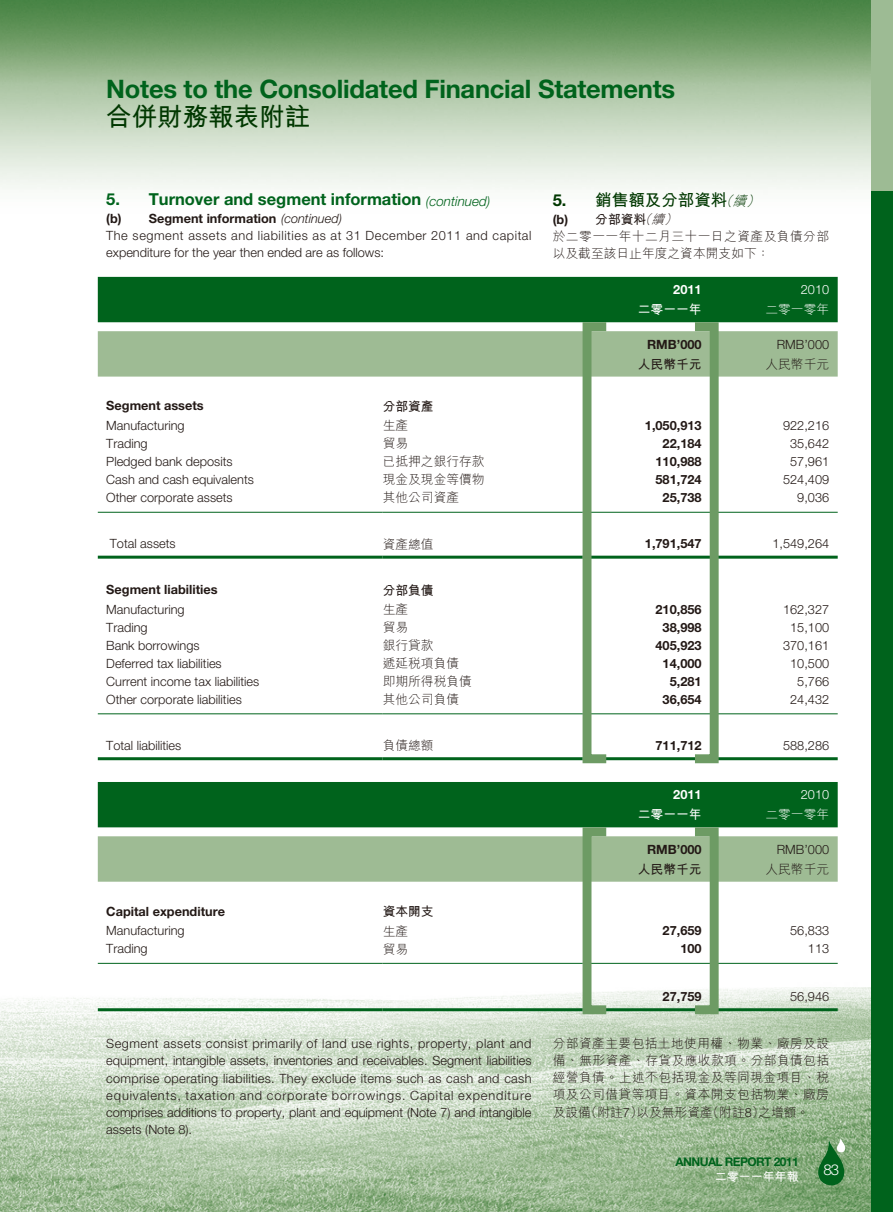
<style>
.page{position:relative;width:893px;height:1212px;background:#fff}
.page>*{position:absolute;margin:0;border:0;box-sizing:border-box;transform-origin:0 0}
.t1{font:700 25.5px "Helvetica Neue LT Std";letter-spacing:-.01em;color:#00631c}
.t2{font:25.5px "M Hei HK Bold E Ten B5 H";color:#003700}
.t3{font:700 16.5px "Helvetica Neue LT Std";color:#00631c}
.t4{font:16.5px "M Hei HK Bold E Ten B5 H";color:#003700}
.t5{font:300 15px "Helvetica Neue LT Std";color:#fff}
.t6{font:300 12.75px/17.2px "Helvetica Neue LT Std";color:#231916;text-align:justify}
.t7{font:12.75px/17.2px "M Hei HK Light E Ten B5 H";color:#231916;text-align:justify}
.t8{font:700 12.75px "Helvetica Neue LT Std";color:#231916}
.t9{font:300 12.75px/17.2px "Helvetica Neue LT Std";letter-spacing:.045em;color:#231916}
.t10{font:12.75px/17.2px "M Hei HK Light E Ten B5 H";letter-spacing:.035em;color:#231916}
.t11{font:12.75px "M Hei HK Bold E Ten B5 H";color:#231916}
.t12{font:12.75px "M Hei HK Bold E Ten B5 H";color:#fff}
.t13{font:12.75px "M Hei HK Light E Ten B5 H";color:#fff}
.t14{font:700 12.75px "Helvetica Neue LT Std";color:#fff}
.t15{font:300 12.75px "Helvetica Neue LT Std";color:#fff}
.t16{font:700 12px "Helvetica Neue LT Std";letter-spacing:-.05em;color:#00631c}
.t17{font:12px "M Hei HK Bold E Ten B5 H";color:#fff}
.s1{font-weight:300;font-style:italic;font-size:13.5px}
.s2{font-weight:700}
.s3{font-style:italic}
.s4{font-family:"Helvetica Neue LT Std";font-weight:700}
.s5{font-family:"M Hei HK Light E Ten B5 H";font-style:italic;font-size:13.5px}
.s6{font-family:"M Hei HK Light E Ten B5 H";font-style:italic}
.s7{font-family:"Helvetica Neue LT Std";font-weight:300}
</style>
<div class="page">
<img style="left:0;top:0;width:872px;height:703px">
<img style="left:0;top:703px;width:872px;height:509px">
<svg style="left:818px;top:1137px;width:27px;height:48px"></svg>
<div style="left:872px;top:0;width:21px;height:914px;background:#9dbb94"></div>
<div style="left:872px;top:191px;width:21px;height:1021px;background:#00631c"></div>
<div style="left:98px;top:277px;width:740px;height:45px;background:#00631c"></div>
<div style="left:98px;top:331px;width:740px;height:46px;background:#9ebb94"></div>
<hr style="left:98px;top:512px;width:285px;height:1px;background:#00631c">
<hr style="left:383px;top:512px;width:200px;height:1px;background:#00631c">
<hr style="left:583px;top:512px;width:127px;height:1px;background:#00631c">
<hr style="left:710px;top:512px;width:128px;height:1px;background:#00631c">
<hr style="left:98px;top:556px;width:285px;height:3px;background:#00631c">
<hr style="left:383px;top:556px;width:200px;height:3px;background:#00631c">
<hr style="left:583px;top:556px;width:127px;height:3px;background:#00631c">
<hr style="left:710px;top:556px;width:128px;height:3px;background:#00631c">
<hr style="left:98px;top:713px;width:285px;height:1px;background:#00631c">
<hr style="left:383px;top:713px;width:200px;height:1px;background:#00631c">
<hr style="left:583px;top:713px;width:127px;height:1px;background:#00631c">
<hr style="left:710px;top:713px;width:128px;height:1px;background:#00631c">
<hr style="left:98px;top:757px;width:285px;height:3px;background:#00631c">
<hr style="left:383px;top:757px;width:200px;height:3px;background:#00631c">
<hr style="left:583px;top:757px;width:127px;height:3px;background:#00631c">
<hr style="left:710px;top:757px;width:128px;height:3px;background:#00631c">
<div style="left:690px;top:322px;width:29px;height:441px;border:9px solid #6d9b64"></div>
<div style="left:583px;top:322px;width:28px;height:441px;border:9px solid #6d9b64"></div>
<div style="left:98px;top:782px;width:740px;height:45px;background:#00631c"></div>
<div style="left:98px;top:836px;width:740px;height:46px;background:#9ebb94"></div>
<hr style="left:98px;top:963px;width:285px;height:1px;background:#00631c">
<hr style="left:383px;top:963px;width:200px;height:1px;background:#00631c">
<hr style="left:583px;top:963px;width:127px;height:1px;background:#00631c">
<hr style="left:710px;top:963px;width:128px;height:1px;background:#00631c">
<hr style="left:98px;top:1008px;width:285px;height:3px;background:#00631c">
<hr style="left:383px;top:1008px;width:200px;height:3px;background:#00631c">
<hr style="left:583px;top:1008px;width:127px;height:3px;background:#00631c">
<hr style="left:710px;top:1008px;width:128px;height:3px;background:#00631c">
<div style="left:690px;top:827px;width:29px;height:187px;border:9px solid #6d9b64"></div>
<div style="left:583px;top:827px;width:28px;height:187px;border:9px solid #6d9b64"></div>
<h1 class="t1" style="left:106px;top:80px;width:570px">Notes to the Consolidated Financial Statements</h1>
<h1 class="t2" style="left:106px;top:107px;width:205px">合併財務報表附註</h1>
<p class="t3" style="left:106px;top:193px;width:386px">5. Turnover and segment information <span class="s1">(continued)</span></p>
<p class="t9" style="left:106px;top:211px;width:427px"><span class="s2">(b) Segment information</span> <span class="s3">(continued)<br></span>The segment assets and liabilities as at 31 December 2011 and capital expenditure for the year then ended are as follows:</p>
<p class="t4" style="left:553px;top:194px;width:212px"><span class="s4">5.</span> 銷售額及分部資料<span class="s5">（續）</span></p>
<p class="t11" style="left:553px;top:214px;width:129px"><span class="s4">(b)</span> 分部資料<span class="s6">（續）</span></p>
<p class="t10" style="left:553px;top:229px;width:278px">於二零一一年十二月三十一日之資產及負債分部以及截至該日止年度之資本開支如下：</p>
<p class="t14" style="left:673px;top:285px;width:30px">2011</p>
<p class="t15" style="left:801px;top:285px;width:30px">2010</p>
<p class="t12" style="left:638px;top:305px;width:65px">二零一一年</p>
<p class="t13" style="left:765px;top:305px;width:65px">二零一零年</p>
<p class="t8" style="left:647px;top:339px;width:56px">RMB’000</p>
<p class="t6" style="left:777px;top:337px;width:54px">RMB’000</p>
<p class="t11" style="left:638px;top:359px;width:65px">人民幣千元</p>
<p class="t7" style="left:765px;top:357px;width:65px">人民幣千元</p>
<p class="t8" style="left:106px;top:401px;width:99px">Segment assets</p>
<p class="t11" style="left:383px;top:401px;width:52px">分部資產</p>
<p class="t6" style="left:106px;top:418px;width:80px">Manufacturing</p>
<p class="t7" style="left:383px;top:419px;width:27px">生產</p>
<p class="t8" style="left:645px;top:421px;width:58px">1,050,913</p>
<p class="t6" style="left:783px;top:418px;width:48px">922,216</p>
<p class="t6" style="left:106px;top:436px;width:43px">Trading</p>
<p class="t7" style="left:383px;top:437px;width:27px">貿易</p>
<p class="t8" style="left:663px;top:439px;width:40px">22,184</p>
<p class="t6" style="left:790px;top:436px;width:40px">35,642</p>
<p class="t6" style="left:106px;top:455px;width:128px">Pledged bank deposits</p>
<p class="t7" style="left:383px;top:455px;width:103px">已抵押之銀行存款</p>
<p class="t8" style="left:655px;top:457px;width:48px">110,988</p>
<p class="t6" style="left:790px;top:454px;width:40px">57,961</p>
<p class="t6" style="left:106px;top:472px;width:149px">Cash and cash equivalents</p>
<p class="t7" style="left:383px;top:473px;width:103px">現金及現金等價物</p>
<p class="t8" style="left:655px;top:475px;width:48px">581,724</p>
<p class="t6" style="left:783px;top:472px;width:48px">524,409</p>
<p class="t6" style="left:106px;top:490px;width:128px">Other corporate assets</p>
<p class="t7" style="left:383px;top:491px;width:78px">其他公司資產</p>
<p class="t8" style="left:663px;top:493px;width:40px">25,738</p>
<p class="t6" style="left:797px;top:490px;width:33px">9,036</p>
<p class="t6" style="left:110px;top:536px;width:67px">Total assets</p>
<p class="t7" style="left:383px;top:537px;width:52px">資產總值</p>
<p class="t8" style="left:645px;top:539px;width:58px">1,791,547</p>
<p class="t6" style="left:772px;top:536px;width:58px">1,549,264</p>
<p class="t8" style="left:106px;top:585px;width:113px">Segment liabilities</p>
<p class="t11" style="left:383px;top:585px;width:52px">分部負債</p>
<p class="t6" style="left:106px;top:602px;width:80px">Manufacturing</p>
<p class="t7" style="left:383px;top:602px;width:27px">生產</p>
<p class="t8" style="left:655px;top:604px;width:48px">210,856</p>
<p class="t6" style="left:783px;top:602px;width:48px">162,327</p>
<p class="t6" style="left:106px;top:620px;width:43px">Trading</p>
<p class="t7" style="left:383px;top:620px;width:27px">貿易</p>
<p class="t8" style="left:663px;top:622px;width:40px">38,998</p>
<p class="t6" style="left:790px;top:620px;width:40px">15,100</p>
<p class="t6" style="left:106px;top:638px;width:95px">Bank borrowings</p>
<p class="t7" style="left:383px;top:638px;width:52px">銀行貸款</p>
<p class="t8" style="left:655px;top:640px;width:48px">405,923</p>
<p class="t6" style="left:783px;top:638px;width:48px">370,161</p>
<p class="t6" style="left:106px;top:656px;width:117px">Deferred tax liabilities</p>
<p class="t7" style="left:383px;top:656px;width:78px">遞延稅項負債</p>
<p class="t8" style="left:663px;top:658px;width:40px">14,000</p>
<p class="t6" style="left:790px;top:656px;width:40px">10,500</p>
<p class="t6" style="left:106px;top:674px;width:155px">Current income tax liabilities</p>
<p class="t7" style="left:383px;top:674px;width:91px">即期所得稅負債</p>
<p class="t8" style="left:670px;top:676px;width:33px">5,281</p>
<p class="t6" style="left:797px;top:674px;width:33px">5,766</p>
<p class="t6" style="left:106px;top:692px;width:137px">Other corporate liabilities</p>
<p class="t7" style="left:383px;top:692px;width:78px">其他公司負債</p>
<p class="t8" style="left:663px;top:694px;width:40px">36,654</p>
<p class="t6" style="left:790px;top:692px;width:40px">24,432</p>
<p class="t6" style="left:106px;top:738px;width:77px">Total liabilities</p>
<p class="t7" style="left:383px;top:738px;width:52px">負債總額</p>
<p class="t8" style="left:655px;top:740px;width:48px">711,712</p>
<p class="t6" style="left:783px;top:738px;width:48px">588,286</p>
<p class="t14" style="left:673px;top:790px;width:30px">2011</p>
<p class="t15" style="left:801px;top:790px;width:30px">2010</p>
<p class="t12" style="left:638px;top:810px;width:65px">二零一一年</p>
<p class="t13" style="left:765px;top:810px;width:65px">二零一零年</p>
<p class="t8" style="left:647px;top:844px;width:56px">RMB’000</p>
<p class="t6" style="left:777px;top:842px;width:54px">RMB’000</p>
<p class="t11" style="left:638px;top:864px;width:65px">人民幣千元</p>
<p class="t7" style="left:765px;top:862px;width:65px">人民幣千元</p>
<p class="t8" style="left:106px;top:906px;width:120px">Capital expenditure</p>
<p class="t11" style="left:383px;top:906px;width:52px">資本開支</p>
<p class="t6" style="left:106px;top:923px;width:80px">Manufacturing</p>
<p class="t7" style="left:383px;top:924px;width:27px">生產</p>
<p class="t8" style="left:663px;top:926px;width:40px">27,659</p>
<p class="t6" style="left:790px;top:923px;width:40px">56,833</p>
<p class="t6" style="left:106px;top:941px;width:43px">Trading</p>
<p class="t7" style="left:383px;top:942px;width:27px">貿易</p>
<p class="t8" style="left:680px;top:944px;width:23px">100</p>
<p class="t6" style="left:808px;top:941px;width:23px">113</p>
<p class="t8" style="left:663px;top:991px;width:40px">27,759</p>
<p class="t6" style="left:790px;top:989px;width:40px">56,946</p>
<p class="t6" style="left:106px;top:1036px;width:427px">Segment assets consist primarily of land use rights, property, plant and equipment, intangible assets, inventories and receivables. Segment liabilities comprise operating liabilities. They exclude items such as cash and cash equivalents, taxation and corporate borrowings. Capital expenditure comprises additions to property, plant and equipment (Note 7) and intangible assets (Note 8).</p>
<p class="t7" style="left:553px;top:1036px;width:278px">分部資產主要包括土地使用權、物業、廠房及設備、無形資產、存貨及應收款項。分部負債包括經營負債。上述不包括現金及等同現金項目、稅項及公司借貸等項目。資本開支包括物業、廠房及設備（附註<span class="s7">7</span>）以及無形資產（附註<span class="s7">8</span>）之增額。</p>
<p class="t16" style="left:675px;top:1157px;width:125px">ANNUAL REPORT 2011</p>
<p class="t17" style="left:715px;top:1171px;width:85px">二零一一年年報</p>
<p class="t5" style="left:823px;top:1164px;width:17px">83</p>
</div>
